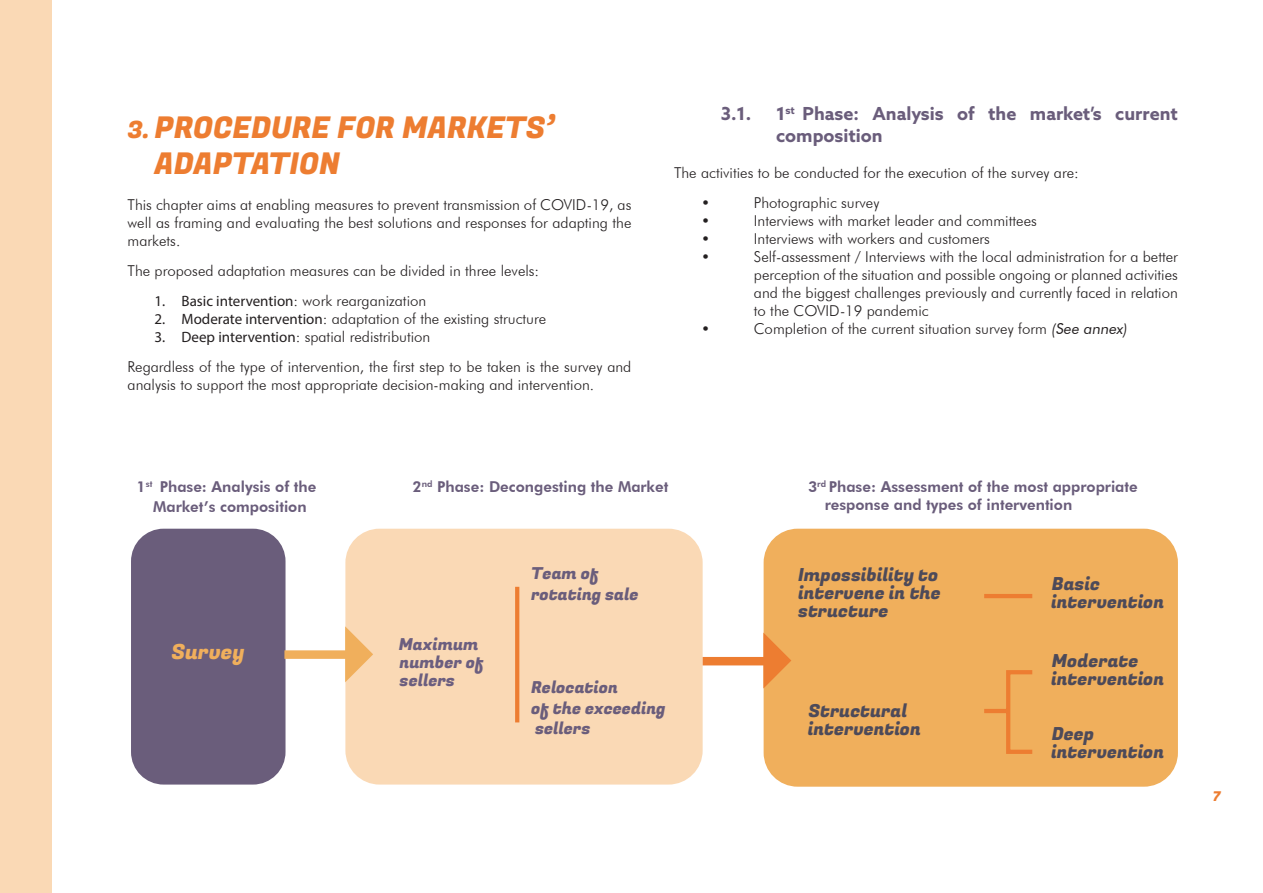
<style>
.page{position:relative;width:1263px;height:893px;background:#fff}
.page>*{position:absolute;margin:0;border:0;box-sizing:border-box;transform-origin:0 0}
.t1{font:30px/36px "Fugaz One";color:#ed7d31}
.Toc_2{font:21px "Fugaz One";color:#f0af5c}
.Toc_2-2{font:18px/18px "Fugaz One";color:#4d4a59}
.t2{font:700 18px/21.6px "Azo Sans";color:#6a5d7b}
.Toc_2-3{font:16.5px "Fugaz One";color:#6a5d7b}
.Toc_2-4{font:16.5px/18px "Fugaz One";color:#6b5e7f}
.t3{font:300 15px/18px "Futura BT";color:#231f20;text-align:justify}
.Toc_2-5{font:800 15px/19.8px "Futura BT";color:#6a5d7b;text-align:center}
.t4{font:15px "Myriad Pro";color:#231f20}
.t5{font:15px "Century Gothic";color:#231f20}
.t6{font:13.5px "Fugaz One";color:#ed7d31}
.s1{font-size:24px}
.s2{font-family:"Futura BT";font-weight:300}
.s3{font-family:"Myriad Pro";font-weight:400}
.s4{font-weight:400}
</style>
<div class="page">
<div style="left:0;top:0;width:51px;height:893px;background:#fad9b5"></div>
<div style="left:764px;top:529px;width:414px;height:258px;background:#f0af5c;border-radius:34px"></div>
<div style="left:345px;top:529px;width:358px;height:256px;background:#fad9b5;border-radius:34px"></div>
<div style="left:131px;top:529px;width:154px;height:256px;background:#6a5d7b;border-radius:33px"></div>
<div style="left:284px;top:650px;width:65px;height:9px;background:#f0af5c"></div>
<svg style="left:345px;top:627px;width:28px;height:55px"></svg>
<svg style="left:515px;top:582px;width:518px;height:174px"></svg>
<p class="t1" style="left:155px;top:110px;width:402px;text-indent:-27px"><span class="s1">3.</span> PROCEDURE FOR MARKETS’<br>ADAPTATION</p>
<p class="t3" style="left:128px;top:195px;width:505px">This chapter aims at enabling measures to prevent transmission of COVID-19, as well as framing and evaluating the best solutions and responses for adapting the markets.</p>
<p class="t3" style="left:128px;top:261px;width:413px">The proposed adaptation measures can be divided in three levels:</p>
<p class="t4" style="left:155px;top:291px;width:273px">1. Basic intervention<span class="s2">: work rearganization</span></p>
<p class="t3" style="left:155px;top:309px;width:393px"><span class="s3">2. Moderate intervention</span>: adaptation of the existing structure</p>
<p class="t3" style="left:155px;top:327px;width:277px"><span class="s3">3. Deep intervention</span>: spatial redistribution</p>
<p class="t3" style="left:128px;top:357px;width:505px">Regardless of the type of intervention, the first step to be taken is the survey and analysis to support the most appropriate decision-making and intervention.</p>
<p class="t2" style="left:721px;top:103px;width:32px">3.1.</p>
<p class="t2" style="left:776px;top:103px;width:403px">1<sup>st</sup> Phase: Analysis of the market’s current composition</p>
<p class="t3" style="left:674px;top:163px;width:406px">The activities to be conducted for the execution of the survey are:</p>
<p class="t5" style="left:701px;top:192px;width:11px">•</p>
<p class="t3" style="left:754px;top:193px;width:127px">Photographic survey</p>
<p class="t5" style="left:701px;top:210px;width:11px">•</p>
<p class="t3" style="left:754px;top:211px;width:284px">Interviews with market leader and committees</p>
<p class="t5" style="left:701px;top:228px;width:11px">•</p>
<p class="t3" style="left:754px;top:229px;width:238px">Interviews with workers and customers</p>
<p class="t5" style="left:701px;top:246px;width:11px">•</p>
<p class="t3" style="left:754px;top:247px;width:425px">Self-assessment / Interviews with the local administration for a better perception of the situation and possible ongoing or planned activities and the biggest challenges previously and currently faced in relation to the COVID-19 pandemic</p>
<p class="t5" style="left:701px;top:318px;width:11px">•</p>
<p class="t3" style="left:754px;top:319px;width:377px">Completion of the current situation survey form <span class="s4">(See annex)</span></p>
<p class="Toc_2-5" style="left:137px;top:477px;width:181px">1<sup>st</sup> Phase: Analysis of the<br>Market’s composition</p>
<p class="Toc_2-5" style="left:413px;top:477px;width:257px">2<sup>nd</sup> Phase: Decongesting the Market</p>
<p class="Toc_2-5" style="left:825px;top:478px;width:314px;line-height:18px;text-align:left;text-indent:-17px">3<sup>rd</sup> Phase: Assessment of the most appropriate response and types of intervention</p>
<p class="Toc_2" style="left:171px;top:637px;width:74px">Survey</p>
<p class="Toc_2-4" style="left:399px;top:636px;width:86px">Maximum number of sellers</p>
<p class="Toc_2-3" style="left:531px;top:562px;width:69px">Team of</p>
<p class="Toc_2-3" style="left:531px;top:582px;width:109px">rotating sale</p>
<p class="Toc_2-3" style="left:531px;top:676px;width:88px">Relocation</p>
<p class="Toc_2-3" style="left:531px;top:697px;width:136px">of the exceeding</p>
<p class="Toc_2-3" style="left:535px;top:717px;width:57px">sellers</p>
<p class="Toc_2-2" style="left:798px;top:566px;width:144px">Impossibility to intervene in the structure</p>
<p class="Toc_2-2" style="left:808px;top:702px;width:114px">Structural intervention</p>
<p class="Toc_2-2" style="left:1051px;top:575px;width:114px">Basic intervention</p>
<p class="Toc_2-2" style="left:1051px;top:653px;width:114px">Moderate intervention</p>
<p class="Toc_2-2" style="left:1051px;top:726px;width:114px">Deep intervention</p>
<p class="t6" style="left:1213px;top:787px;width:9px">7</p>
</div>
